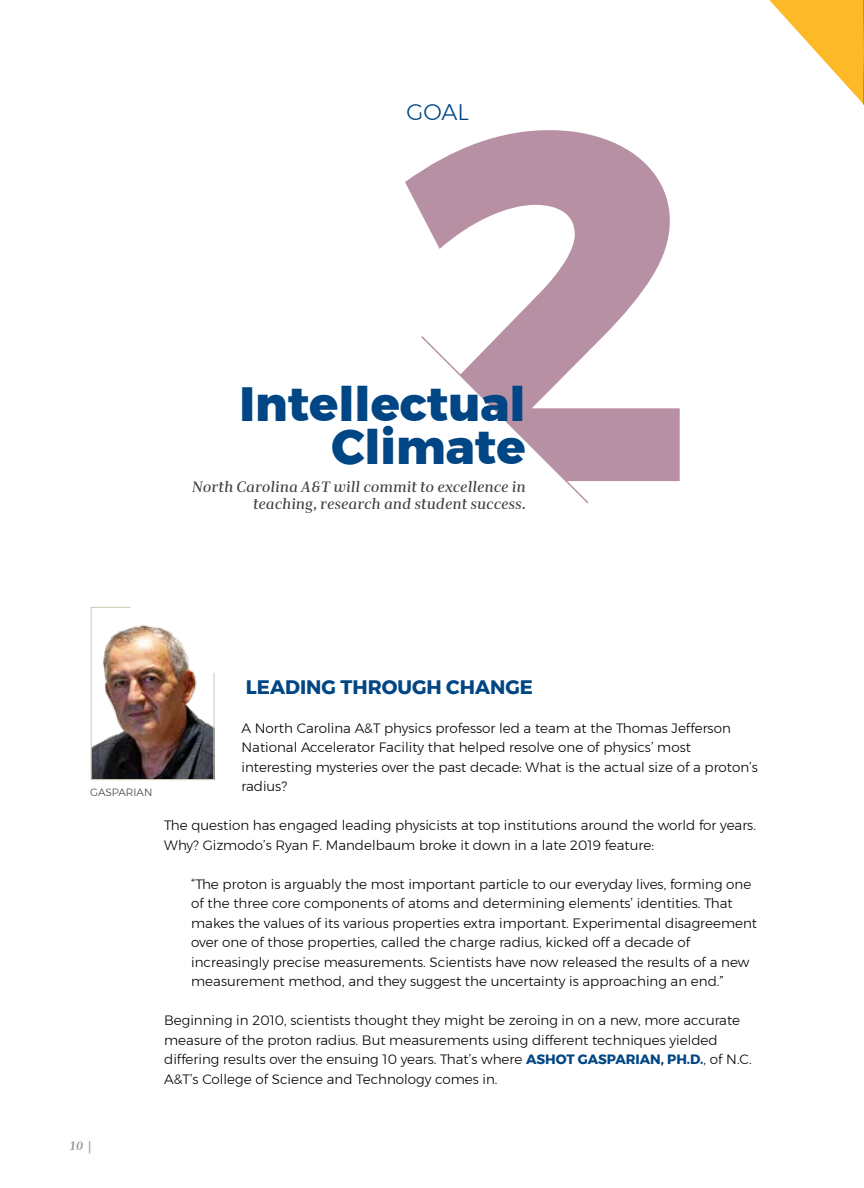
<style>
.page{position:relative;width:864px;height:1188px;background:#fff}
.page>*{position:absolute;margin:0;border:0;box-sizing:border-box;transform-origin:0 0}
.t1{font:800 48px/43.5px "Montserrat";color:#004684;text-align:right}
.t2{font:300 22.5px "Montserrat";color:#004684}
.No_Spacing{font:700 19.5px "Montserrat";color:#004684}
.t3{font:italic 500 15px/16.5px "Alfon";color:#414042;text-align:right}
.No_Spacing-2{font:300 13.5px/19.5px "Montserrat";color:#000}
.t4{font:italic 700 12px "Alfon";color:#939598}
.No_Spacing-3{font:300 10.5px "Montserrat";color:#414042}
.s1{font-weight:700;color:#004684}
.s2{font-weight:800;font-style:normal}
</style>
<div class="page">
<svg style="left:405px;top:130px;width:275px;height:351px;fill:#b890a4"></svg>
<svg style="left:405px;top:327px;width:176px;height:154px"></svg>
<svg style="left:420px;top:334px;width:170px;height:170px"></svg>
<svg style="left:769px;top:0;width:94px;height:104px"></svg>
<img style="left:863px;top:0;width:1px;height:105px">
<img style="left:90px;top:607px;width:125px;height:174px">
<p class="t2" style="left:406px;top:95px;width:64px">GOAL</p>
<p class="t1" style="left:240px;top:382px;width:288px">Intellectual<br>Climate</p>
<p class="t3" style="left:192px;top:479px;width:335px">North Carolina A&amp;T will commit to excellence in teaching, research and student success.</p>
<p class="No_Spacing-3" style="left:90px;top:784px;width:64px">GASPARIAN</p>
<p class="No_Spacing" style="left:246px;top:671px;width:289px">LEADING THROUGH CHANGE</p>
<p class="No_Spacing-2" style="left:242px;top:718px;width:518px">A North Carolina A&amp;T physics professor led a team at the Thomas Jefferson National Accelerator Facility that helped resolve one of physics’ most interesting mysteries over the past decade: What is the actual size of a proton’s radius?</p>
<p class="No_Spacing-2" style="left:164px;top:816px;width:593px">The question has engaged leading physicists at top institutions around the world for years.<br>Why? Gizmodo’s Ryan F. Mandelbaum broke it down in a late 2019 feature:</p>
<p class="No_Spacing-2" style="left:191px;top:874px;width:567px">“The proton is arguably the most important particle to our everyday lives, forming one of the three core components of atoms and determining elements’ identities. That makes the values of its various properties extra important. Experimental disagreement over one of those properties, called the charge radius, kicked off a decade of increasingly precise measurements. Scientists have now released the results of a new measurement method, and they suggest the uncertainty is approaching an end.”</p>
<p class="No_Spacing-2" style="left:164px;top:1011px;width:589px">Beginning in 2010, scientists thought they might be zeroing in on a new, more accurate measure of the proton radius. But measurements using different techniques yielded differing results over the ensuing 10 years. That’s where <span class="s1">ASHOT GASPARIAN, PH.D.</span>, of N.C.<br>A&amp;T’s College of Science and Technology comes in.</p>
<p class="t4" style="left:69px;top:1139px;width:24px">10 <span class="s2">|</span></p>
</div>
